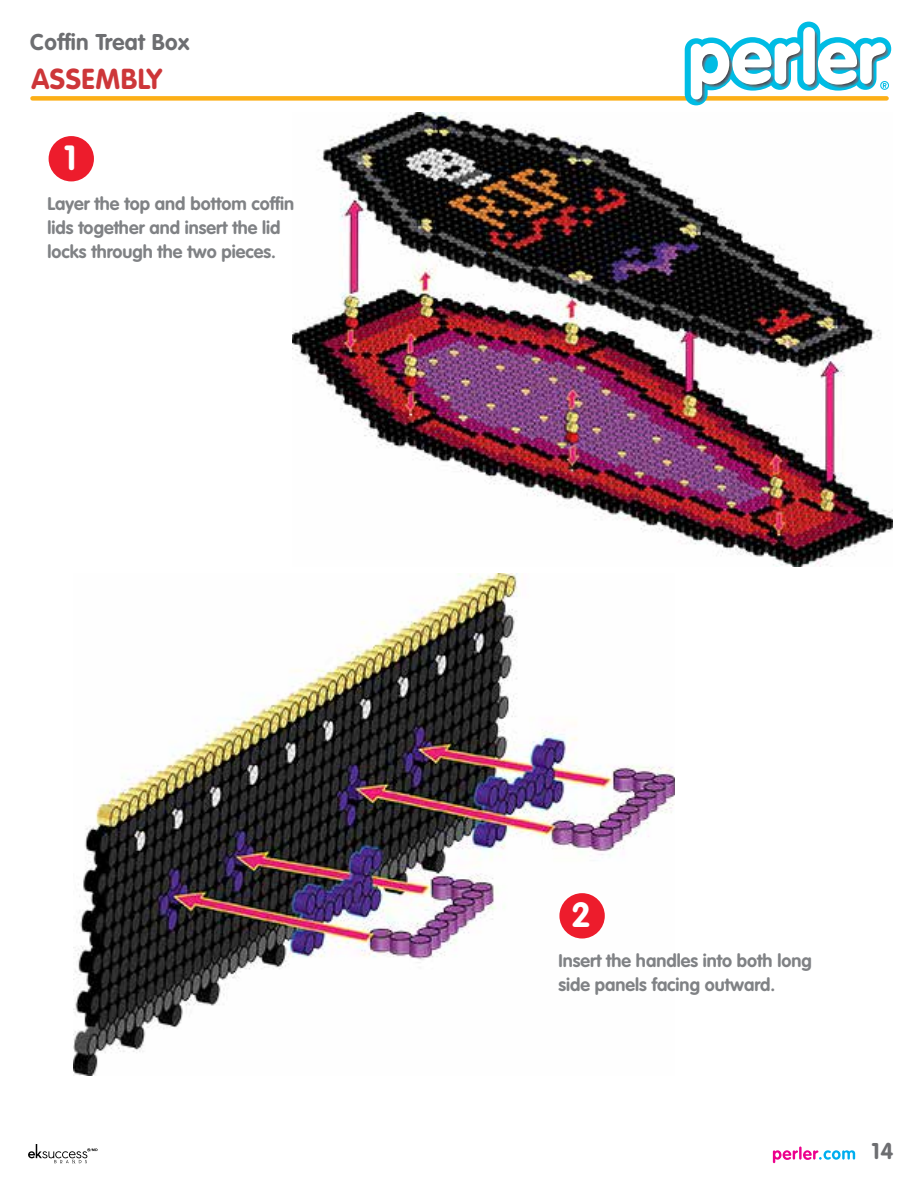
<style>
.page{position:relative;width:918px;height:1188px;background:#fff}
.page>*{position:absolute;margin:0;border:0;box-sizing:border-box;transform-origin:0 0}
.t1{font:700 34.5px "VAG Rounded Std";color:#fff}
.t2{font:700 28.5px "VAG Rounded Std";letter-spacing:.02em;color:#cd3639}
.t3{font:700 22.5px "VAG Rounded Std";letter-spacing:.02em;color:#6d6e71}
.t4{font:700 18px/24px "VAG Rounded Std";color:#808285}
</style>
<div class="page">
<div style="left:32px;top:96px;width:855px;height:5px;background:#fcaf17"></div>
<svg style="left:28px;top:1144px;width:70px;height:19px"></svg>
<svg style="left:773px;top:1147px;width:82px;height:16px"></svg>
<svg style="left:685px;top:22px;width:206px;height:83px"></svg>
<div style="left:49px;top:136px;width:45px;height:45px;background:#ed1c2c;border-radius:50%"></div>
<img style="left:293px;top:112px;width:600px;height:455px">
<img style="left:73px;top:573px;width:602px;height:503px">
<div style="left:559px;top:893px;width:46px;height:46px;background:#ed1c2c;border-radius:50%"></div>
<p class="t3" style="left:30px;top:29px;width:161px">Coffin Treat Box</p>
<h2 class="t2" style="left:31px;top:62px;width:132px">ASSEMBLY</h2>
<h1 class="t1" style="left:64px;top:138px;width:14px">1</h1>
<p class="t4" style="left:48px;top:193px;width:248px">Layer the top and bottom coffin lids together and insert the lid locks through the two pieces.</p>
<h1 class="t1" style="left:571px;top:895px;width:21px">2</h1>
<p class="t4" style="left:558px;top:950px;width:255px">Insert the handles into both long side panels facing outward.</p>
<p class="t3" style="left:872px;top:1138px;width:23px">14</p>
</div>
